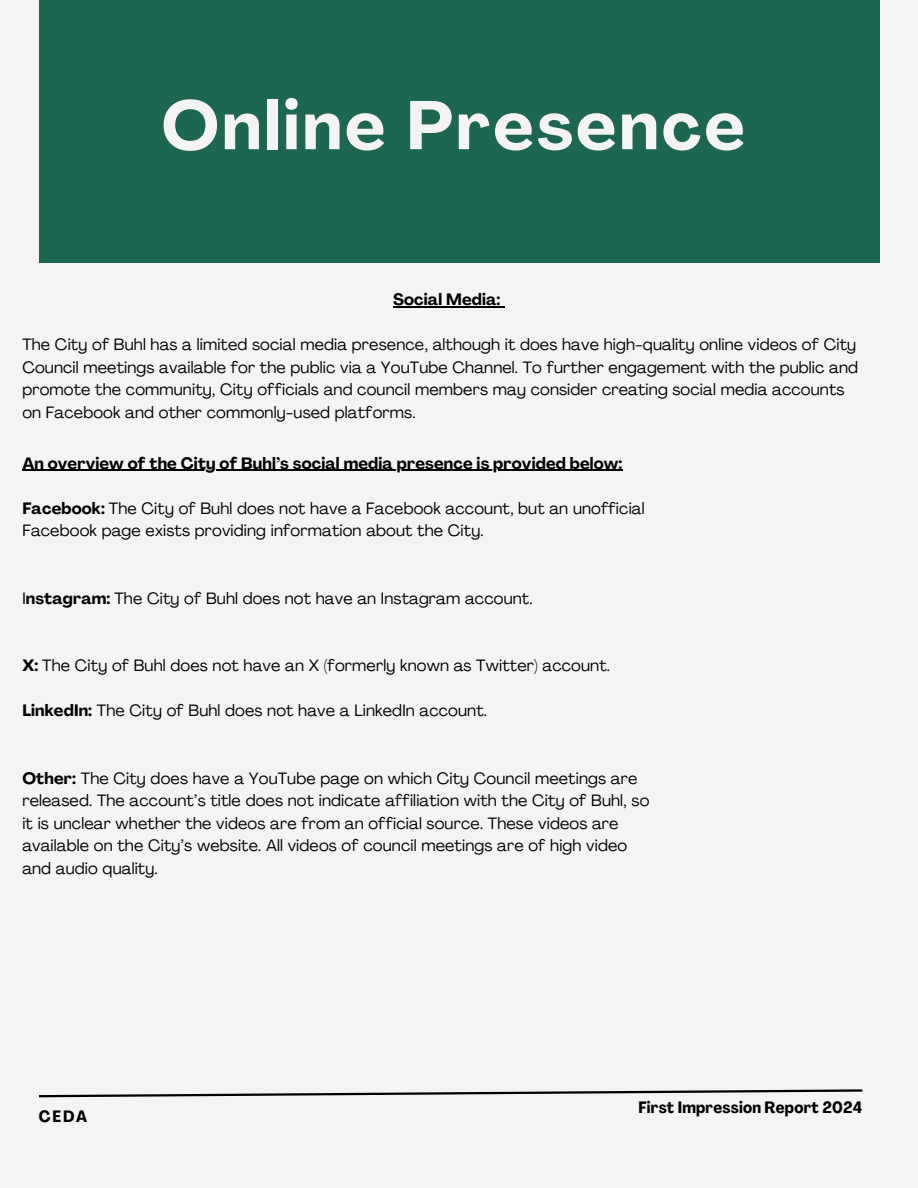
<style>
.page{position:relative;width:918px;height:1188px;background:#f4f4f4}
.page>*{position:absolute;margin:0;border:0;box-sizing:border-box;transform-origin:0 0}
.t1{font:700 67.8px "Agrandir";letter-spacing:.045em;color:#f4f4f4}
.t2{font:16.2px/22.5px "Agrandir";letter-spacing:.01em;color:#000}
.t3{font:700 16.2px "Agrandir";letter-spacing:.01em;color:#000}
.t4{font:700 condensed 16.2px "Agrandir";letter-spacing:.015em;color:#000}
.s1{font-weight:700}
</style>
<div class="page">
<svg style="left:39px;top:1089px;width:824px;height:9px"></svg>
<div style="left:39px;top:0;width:840px;height:262px;background:#1d6652"></div>
<hr style="left:393px;top:306px;width:108px;height:1px;background:#000">
<hr style="left:22px;top:470px;width:601px;height:1px;background:#000">
<p class="t1" style="left:162px;top:98px;width:585px">Online Presence</p>
<h3 class="t3" style="left:393px;top:293px;width:109px">Social Media:</h3>
<h3 class="t2" style="left:22px;top:335px;width:837px">The City of Buhl has a limited social media presence, although it does have high-quality online videos of City Council meetings available for the public via a YouTube Channel. To further engagement with the public and promote the community, City officials and council members may consider creating social media accounts on Facebook and other commonly-used platforms.</h3>
<p class="t3" style="left:22px;top:457px;width:602px">An overview of the City of Buhl’s social media presence is provided below:</p>
<p class="t2" style="left:22px;top:498px;width:624px"><span class="s1">Facebook:</span> The City of Buhl does not have a Facebook account, but an unofficial<br>Facebook page exists providing information about the City.</p>
<p class="t2" style="left:22px;top:588px;width:512px">I<span class="s1">nstagram:</span> The City of Buhl does not have an Instagram account.</p>
<p class="t2" style="left:22px;top:656px;width:589px"><span class="s1">X:</span> The City of Buhl does not have an X (formerly known as Twitter) account.</p>
<p class="t2" style="left:22px;top:701px;width:466px"><span class="s1">LinkedIn:</span> The City of Buhl does not have a LinkedIn account.</p>
<h2 class="t2" style="left:22px;top:768px;width:629px"><span class="s1">Other:</span> The City does have a YouTube page on which City Council meetings are released. The account’s title does not indicate affiliation with the City of Buhl, so it is unclear whether the videos are from an official source. These videos are available on the City’s website. All videos of council meetings are of high video and audio quality.</h2>
<h1 class="t4" style="left:39px;top:1110px;width:50px">CEDA</h1>
<h3 class="t4" style="left:638px;top:1101px;width:225px">First Impression Report 2024</h3>
</div>
